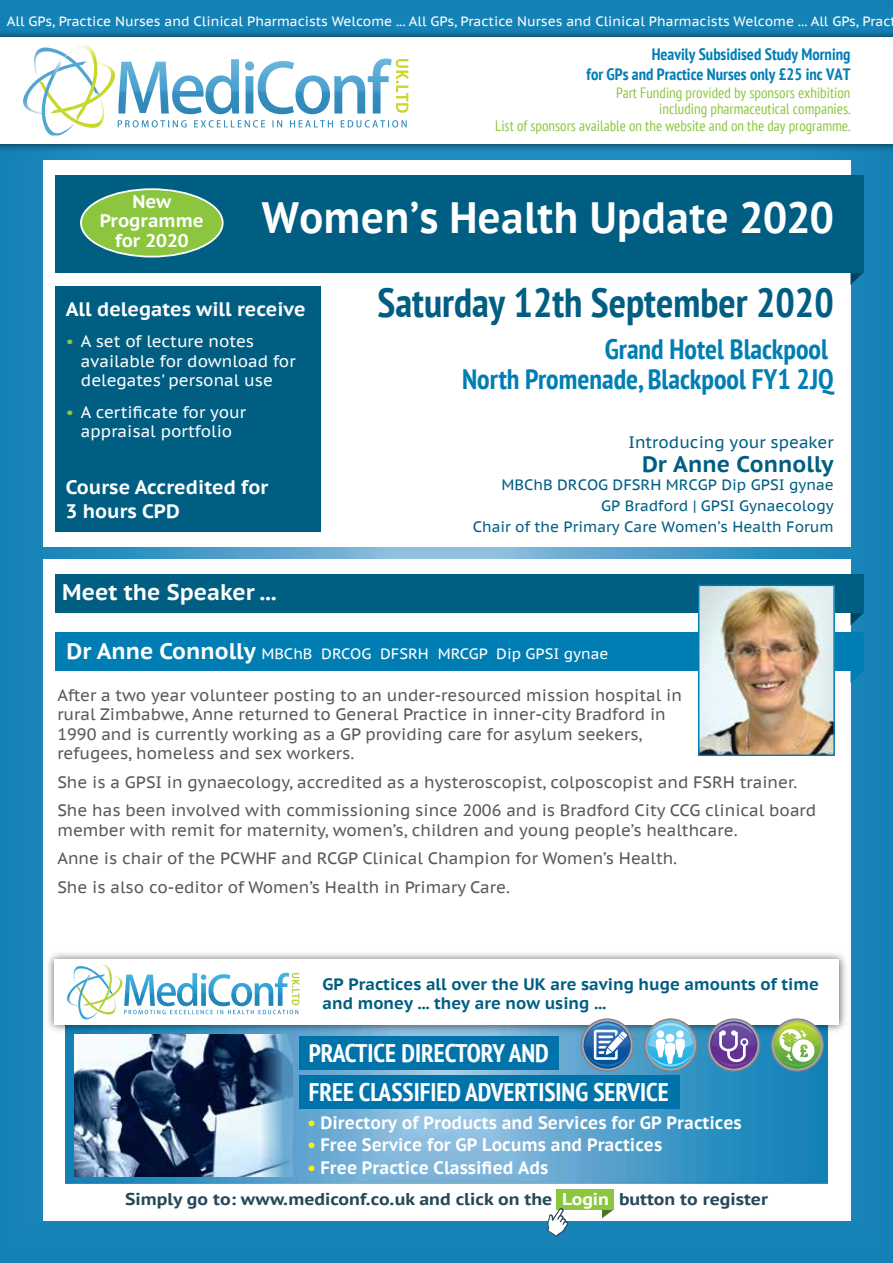
<style>
.page{position:relative;width:893px;height:1263px;background:#fff}
.page>*{position:absolute;margin:0;border:0;box-sizing:border-box;transform-origin:0 0}
.t1{font:700 43.8px "PT Sans Caption";color:#fff;scale:.91 1}
.t2{font:700 condensed 40.65px "PT Sans";color:#005e82}
.t3{font:700 condensed 28.2px/30px "PT Sans";color:#007eb4;text-align:right}
.t4{font:700 condensed 25.5px/39.3px "PT Sans";color:#fff}
.t5{font:700 22.5px "PT Sans Caption";color:#fff}
.t6{font:700 22.5px "PT Sans Caption";color:#005e82}
.t7{font:700 19.5px/24px "PT Sans Caption";color:#fff}
.t8{font:700 18.3px/19.8px "PT Sans Caption";color:#fff;text-align:center}
.t9{font:700 18px "PT Sans Caption";color:#fff;scale:.95 1}
.t10{font:700 17.1px "PT Sans";color:#26485a;scale:1.16 1}
.t11{font:700 16.65px/20px "PT Sans Caption";color:#005e82}
.t12{font:16.5px/19.5px "PT Sans Caption";color:#58595b}
.t13{font:16.5px/19.5px "PT Sans Caption";color:#fff}
.t14{font:700 condensed 16.5px/19.8px "PT Sans";color:#007eb4;text-align:right}
.t15{font:16.5px "PT Sans Caption";color:#005e82}
.t16{font:condensed 15px/16.5px "PT Sans";color:#8cc63f;text-align:right}
.t17{font:15px/21px "PT Sans Caption";color:#005e82;text-align:right}
.t18{font:15px "PT Sans Caption";color:#fff}
.t19{font:13.5px "PT Sans Caption";color:#fff}
.s1{color:#8cc63f}
.s2{font-weight:700;font-size:22.5px}
.s3{color:#fff200}
.s4{color:#fff}
</style>
<div class="page">
<img style="left:0;top:0;width:893px;height:1263px">
<img style="left:0;top:26px;width:893px;height:129px">
<div style="left:0;top:37px;width:893px;height:107px;background:#fff"></div>
<img style="left:99px;top:63px;width:16px;height:29px">
<img style="left:41px;top:80px;width:65px;height:48px">
<img style="left:23px;top:82px;width:19px;height:33px">
<img style="left:42px;top:95px;width:32px;height:40px">
<img style="left:34px;top:48px;width:31px;height:47px">
<img style="left:65px;top:45px;width:34px;height:76px">
<img style="left:118px;top:59px;width:274px;height:55px">
<img style="left:118px;top:120px;width:243px;height:8px">
<img style="left:365px;top:120px;width:42px;height:8px">
<img style="left:396px;top:59px;width:12px;height:54px">
<div style="left:43px;top:559px;width:807px;height:661px;background:#fff"></div>
<svg style="left:850px;top:613px;width:14px;height:12px"></svg>
<div style="left:55px;top:574px;width:809px;height:39px;background:#005e82"></div>
<svg style="left:850px;top:670px;width:14px;height:13px"></svg>
<div style="left:55px;top:632px;width:809px;height:38px;background:#007eb4"></div>
<div style="left:43px;top:160px;width:807px;height:386px;background:#fff"></div>
<svg style="left:850px;top:272px;width:14px;height:13px"></svg>
<div style="left:55px;top:175px;width:809px;height:97px;background:#005e82"></div>
<div style="left:55px;top:286px;width:266px;height:246px;background:#005e82"></div>
<img style="left:66px;top:1037px;width:762px;height:146px">
<div style="left:556px;top:1190px;width:57px;height:20px;background:#8cc63f"></div>
<svg style="left:602px;top:1210px;width:11px;height:8px"></svg>
<svg style="left:547px;top:1208px;width:22px;height:29px"></svg>
<img style="left:42px;top:947px;width:809px;height:90px">
<div style="left:54px;top:959px;width:785px;height:65px;background:#fff"></div>
<img style="left:117px;top:976px;width:6px;height:13px">
<img style="left:98px;top:986px;width:22px;height:29px">
<img style="left:67px;top:991px;width:6px;height:14px">
<img style="left:73px;top:995px;width:25px;height:31px">
<img style="left:70px;top:966px;width:22px;height:29px">
<img style="left:92px;top:964px;width:25px;height:46px">
<img style="left:124px;top:973px;width:165px;height:33px">
<img style="left:124px;top:1010px;width:147px;height:4px">
<img style="left:273px;top:1010px;width:25px;height:4px">
<img style="left:292px;top:973px;width:7px;height:32px">
<img style="left:75px;top:1034px;width:217px;height:142px">
<svg style="left:645px;top:1019px;width:52px;height:52px"></svg>
<div style="left:644px;top:1018px;width:53px;height:54px;border:1px solid #808285;border-radius:50%"></div>
<svg style="left:647px;top:1021px;width:47px;height:48px"></svg>
<svg style="left:648px;top:1024px;width:45px;height:25px"></svg>
<svg style="left:650px;top:1023px;width:42px;height:44px"></svg>
<div style="left:666px;top:1034px;width:8px;height:8px;background:#fff;border-radius:50%"></div>
<svg style="left:708px;top:1019px;width:52px;height:52px"></svg>
<div style="left:707px;top:1018px;width:53px;height:54px;border:1px solid #808285;border-radius:50%"></div>
<svg style="left:710px;top:1021px;width:47px;height:48px"></svg>
<svg style="left:711px;top:1024px;width:45px;height:25px"></svg>
<svg style="left:713px;top:1062px;width:42px;height:5px"></svg>
<svg style="left:713px;top:1023px;width:42px;height:39px;background:#8569ac"></svg>
<svg style="left:771px;top:1019px;width:52px;height:52px"></svg>
<div style="left:771px;top:1018px;width:53px;height:54px;border:1px solid #808285;border-radius:50%"></div>
<svg style="left:774px;top:1021px;width:47px;height:48px"></svg>
<svg style="left:775px;top:1024px;width:45px;height:25px"></svg>
<svg style="left:776px;top:1062px;width:42px;height:5px"></svg>
<svg style="left:776px;top:1023px;width:42px;height:39px"></svg>
<svg style="left:581px;top:1019px;width:52px;height:52px"></svg>
<div style="left:581px;top:1018px;width:53px;height:54px;border:1px solid #808285;border-radius:50%"></div>
<svg style="left:584px;top:1021px;width:47px;height:48px"></svg>
<svg style="left:585px;top:1024px;width:45px;height:25px"></svg>
<svg style="left:586px;top:1060px;width:42px;height:7px"></svg>
<svg style="left:586px;top:1023px;width:42px;height:37px"></svg>
<div style="left:299px;top:1036px;width:260px;height:33px;background:#0074aa"></div>
<div style="left:299px;top:1075px;width:380px;height:33px;background:#0074aa"></div>
<img style="left:701px;top:588px;width:131px;height:165px">
<div style="left:698px;top:585px;width:137px;height:171px;border:2px solid #007eb4"></div>
<div style="left:81px;top:189px;width:142px;height:68px;background:#8cc63f;border-radius:50%"></div>
<div style="left:80px;top:188px;width:144px;height:69px;border:2px solid #fff;border-radius:50%"></div>
<p class="t19" style="left:7px;top:12px;width:885px">All GPs, Practice Nurses and Clinical Pharmacists Welcome ... All GPs, Practice Nurses and Clinical Pharmacists Welcome ... All GPs, Prac</p>
<p class="t8" style="left:100px;top:191px;width:106px">New<br>Programme for 2020</p>
<p class="t14" style="left:587px;top:44px;width:265px">Heavily Subsidised Study Morning<br>for GPs and Practice Nurses only £25 inc VAT</p>
<p class="t16" style="left:495px;top:84px;width:357px">Part Funding provided by sponsors exhibition<br>including pharmaceutical companies.<br>List of sponsors available on the website and on the day programme.</p>
<h1 class="t1" style="left:262px;top:189px;width:630px">Women’s Health Update 2020</h1>
<p class="t7" style="left:66px;top:296px;width:241px">All delegates will receive</p>
<p class="t13" style="left:81px;top:331px;width:216px;text-indent:-15px"><span class="s1">•</span> A set of lecture notes available for download for delegates' personal use</p>
<p class="t13" style="left:66px;top:402px;width:182px;text-align:center"><span class="s1">•</span> A certificate for your appraisal portfolio</p>
<p class="t7" style="left:66px;top:475px;width:204px">Course Accredited for<br>3 hours CPD</p>
<h2 class="t2" style="left:378px;top:275px;width:458px">Saturday 12th September 2020</h2>
<h3 class="t3" style="left:462px;top:333px;width:373px">Grand Hotel Blackpool<br>North Promenade, Blackpool FY1 2JQ</h3>
<p class="t15" style="left:628px;top:431px;width:207px">Introducing your speaker</p>
<h3 class="t6" style="left:642px;top:449px;width:193px">Dr Anne Connolly</h3>
<p class="t17" style="left:473px;top:474px;width:362px">MBChB DRCOG DFSRH MRCGP Dip GPSI gynae<br>GP Bradford | GPSI Gynaecology<br>Chair of the Primary Care Women’s Health Forum</p>
<h3 class="t5" style="left:62px;top:577px;width:216px">Meet the Speaker ...</h3>
<p class="t18" style="left:67px;top:644px;width:543px"><span class="s2">Dr Anne Connolly</span> MBChB DRCOG DFSRH MRCGP Dip GPSI gynae</p>
<p class="t12" style="left:57px;top:685px;width:626px">After a two year volunteer posting to an under-resourced mission hospital in rural Zimbabwe, Anne returned to General Practice in inner-city Bradford in 1990 and is currently working as a GP providing care for asylum seekers, refugees, homeless and sex workers.</p>
<p class="t12" style="left:57px;top:767px;width:760px;line-height:28.5px">She is a GPSI in gynaecology, accredited as a hysteroscopist, colposcopist and FSRH trainer.<br>She has been involved with commissioning since 2006 and is Bradford City CCG clinical board</p>
<p class="t12" style="left:57px;top:815px;width:682px;line-height:28.5px">member with remit for maternity, women’s, children and young people’s healthcare.<br>Anne is chair of the PCWHF and RCGP Clinical Champion for Women’s Health.<br>She is also co-editor of Women’s Health in Primary Care.</p>
<p class="t11" style="left:323px;top:973px;width:498px">GP Practices all over the UK are saving huge amounts of time and money ... they are now using ...</p>
<h3 class="t4" style="left:309px;top:1032px;width:362px">PRACTICE DIRECTORY AND<br>FREE CLASSIFIED ADVERTISING SERVICE</h3>
<p class="t9" style="left:307px;top:1110px;width:459px"><span class="s3">•</span> Directory of Products and Services for GP Practices</p>
<p class="t9" style="left:307px;top:1133px;width:375px"><span class="s3">•</span> Free Service for GP Locums and Practices</p>
<p class="t9" style="left:307px;top:1155px;width:255px"><span class="s3">•</span> Free Practice Classified Ads</p>
<p class="t10" style="left:125px;top:1188px;width:556px">Simply go to: www.mediconf.co.uk and click on the <span class="s4">Login</span> button to register</p>
</div>
